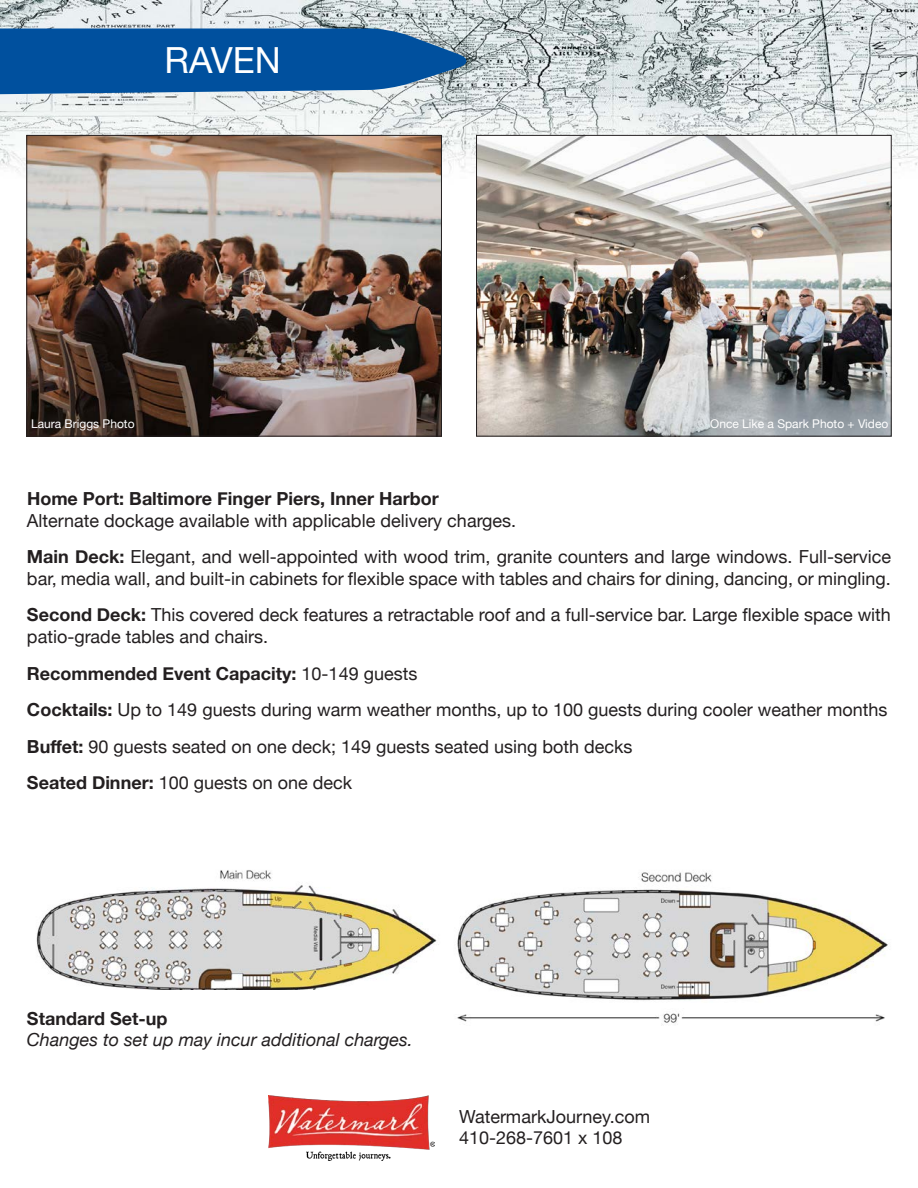
<style>
.page{position:relative;width:918px;height:1188px;background:#fff}
.page>*{position:absolute;margin:0;border:0;box-sizing:border-box;transform-origin:0 0}
.t1{font:36px "Helvetica Neue";color:#fff}
.t2{font:18px/21.6px "Helvetica Neue";color:#231f20}
.t3{font:700 18px "Helvetica Neue";color:#231f20}
.t4{font:italic 18px "Helvetica Neue";color:#231f20}
.t5{font:12px "Helvetica Neue";color:#fff}
.s1{font-weight:700}
.s2{font-weight:400}
</style>
<div class="page">
<img style="left:0;top:0;width:918px;height:173px">
<img style="left:28px;top:137px;width:412px;height:298px">
<div style="left:26px;top:135px;width:416px;height:302px;border:1px solid #231f20"></div>
<img style="left:478px;top:137px;width:412px;height:298px">
<div style="left:476px;top:135px;width:416px;height:302px;border:1px solid #231f20"></div>
<svg style="left:0;top:28px;width:469px;height:66px;background:#165ea3"></svg>
<img style="left:36px;top:870px;width:401px;height:120px">
<img style="left:457px;top:872px;width:431px;height:154px">
<img style="left:268px;top:1095px;width:167px;height:66px">
<p class="t1" style="left:165px;top:34px;width:118px">RAVEN</p>
<p class="t5" style="left:31px;top:416px;width:105px">Laura Briggs Photo</p>
<p class="t5" style="left:710px;top:416px;width:180px">Once Like a Spark Photo + Video</p>
<p class="t3" style="left:27px;top:484px;width:413px">Home Port: Baltimore Finger Piers, Inner Harbor</p>
<p class="t2" style="left:27px;top:510px;width:491px">Alternate dockage available with applicable delivery charges.</p>
<p class="t2" style="left:27px;top:547px;width:866px"><span class="s1">Main Deck:</span> Elegant, and well-appointed with wood trim, granite counters and large windows. Full-service bar, media wall, and built-in cabinets for flexible space with tables and chairs for dining, dancing, or mingling.</p>
<p class="t2" style="left:27px;top:605px;width:866px"><span class="s1">Second Deck:</span> This covered deck features a retractable roof and a full-service bar. Large flexible space with patio-grade tables and chairs.</p>
<p class="t3" style="left:27px;top:659px;width:392px">Recommended Event Capacity: <span class="s2">10-149 guests</span></p>
<p class="t2" style="left:27px;top:700px;width:862px"><span class="s1">Cocktails:</span> Up to 149 guests during warm weather months, up to 100 guests during cooler weather months</p>
<p class="t2" style="left:27px;top:737px;width:607px"><span class="s1">Buffet:</span> 90 guests seated on one deck; 149 guests seated using both decks</p>
<p class="t2" style="left:27px;top:773px;width:327px"><span class="s1">Seated Dinner:</span> 100 guests on one deck</p>
<p class="t3" style="left:27px;top:1004px;width:142px">Standard Set-up</p>
<p class="t4" style="left:27px;top:1027px;width:387px">Changes to set up may incur additional charges.</p>
<p class="t2" style="left:459px;top:1106px;width:193px">WatermarkJourney.com</p>
<p class="t2" style="left:459px;top:1128px;width:165px">410-268-7601 x 108</p>
</div>
